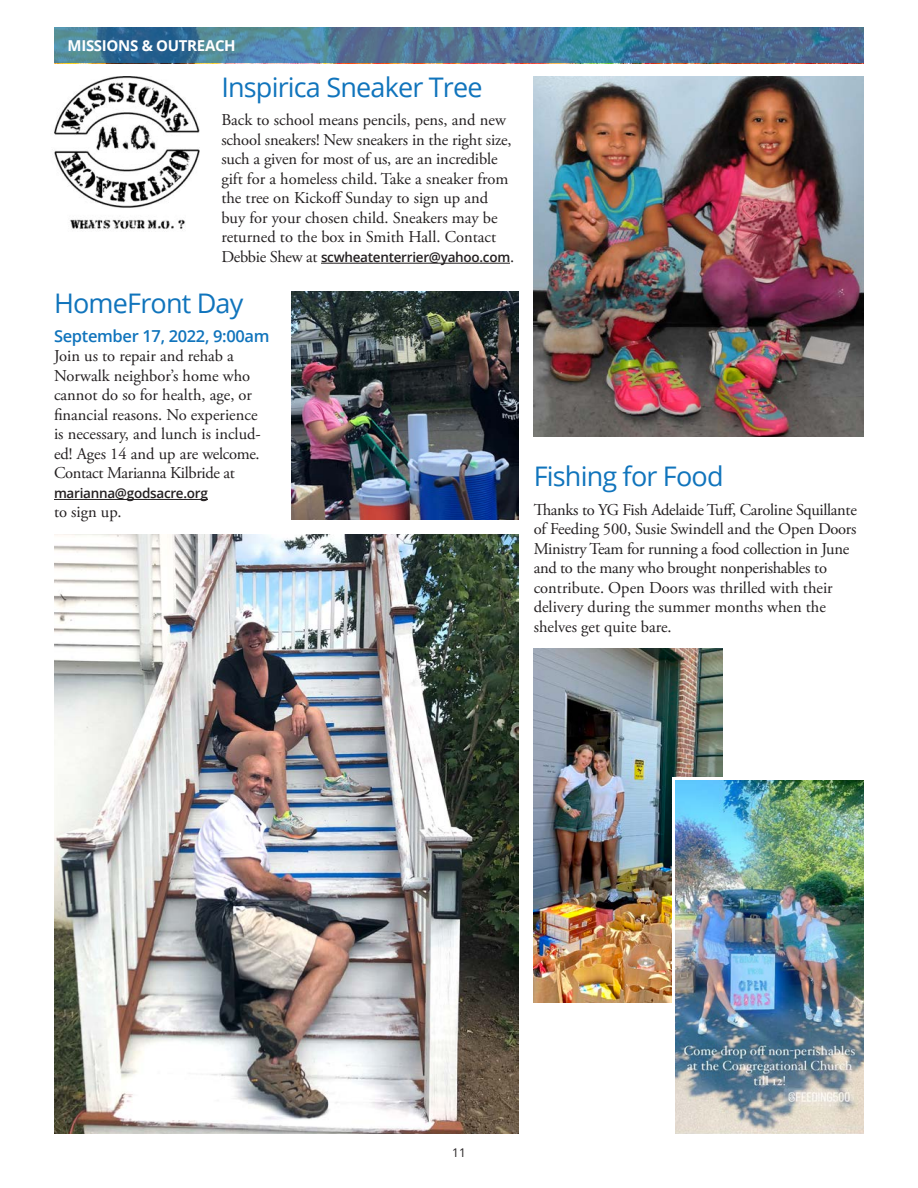
<style>
.page{position:relative;width:918px;height:1188px;background:#fff}
.page>*{position:absolute;margin:0;border:0;box-sizing:border-box;transform-origin:0 0}
._10_Head{font:27px "Open Sans";letter-spacing:-.03em;color:#1074bc}
._50_Body{font:16.5px/19.5px "Adobe Garamond Pro";color:#231f20}
._20_Subhead{font:600 16.5px "Open Sans";letter-spacing:-.02em;color:#1074bc}
._00_Section_Title{font:700 15px "Open Sans";letter-spacing:-.02em;color:#fff}
._50_Body-2{font:600 13.5px "Open Sans";letter-spacing:-.02em;color:#231f20}
.t1{font:12px "Open Sans";color:#231f20}
.s1{font-family:"Adobe Garamond Pro";font-weight:400;font-size:16.5px}
</style>
<div class="page">
<svg style="left:54px;top:27px;width:810px;height:36px;background:#497798"></svg>
<img style="left:54px;top:534px;width:465px;height:600px">
<hr style="left:321px;top:263px;width:189px;height:1px;background:#231f20">
<img style="left:54px;top:76px;width:146px;height:155px">
<img style="left:534px;top:649px;width:189px;height:354px">
<img style="left:670px;top:776px;width:194px;height:358px">
<img style="left:534px;top:77px;width:330px;height:359px">
<img style="left:291px;top:292px;width:228px;height:227px">
<hr style="left:54px;top:499px;width:154px;height:1px;background:#231f20">
<p class="_00_Section_Title" style="left:68px;top:35px;width:170px">MISSIONS &amp; OUTREACH</p>
<p class="_10_Head" style="left:221px;top:68px;width:263px">Inspirica Sneaker Tree</p>
<p class="_50_Body" style="left:221px;top:111px;width:292px">Back to school means pencils, pens, and new school sneakers! New sneakers in the right size, such a given for most of us, are an incredible gift for a homeless child. Take a sneaker from the tree on Kickoff Sunday to sign up and buy for your chosen child. Sneakers may be returned to the box in Smith Hall. Contact</p>
<p class="_50_Body-2" style="left:221px;top:248px;width:294px"><span class="s1">Debbie Shew at</span> scwheatenterrier@yahoo.com<span class="s1">.</span></p>
<p class="_10_Head" style="left:54px;top:285px;width:191px">HomeFront Day</p>
<p class="_20_Subhead" style="left:54px;top:325px;width:217px">September 17, 2022, 9:00am</p>
<p class="_50_Body" style="left:54px;top:347px;width:208px">Join us to repair and rehab a<br>Norwalk neighbor’s home who cannot do so for health, age, or financial reasons. No experience is necessary, and lunch is includ&shy;ed! Ages 14 and up are welcome.<br>Contact Marianna Kilbride at</p>
<p class="_50_Body-2" style="left:54px;top:484px;width:155px">marianna@godsacre.org</p>
<p class="_50_Body" style="left:54px;top:503px;width:69px">to sign up.</p>
<p class="_10_Head" style="left:534px;top:458px;width:191px">Fishing for Food</p>
<p class="_50_Body" style="left:534px;top:500px;width:325px">Thanks to YG Fish Adelaide Tuff, Caroline Squillante of Feeding 500, Susie Swindell and the Open Doors Ministry Team for running a food collection in June and to the many who brought nonperishables to contribute. Open Doors was thrilled with their delivery during the summer months when the shelves get quite bare.</p>
<p class="t1" style="left:452px;top:1144px;width:15px">11</p>
</div>
